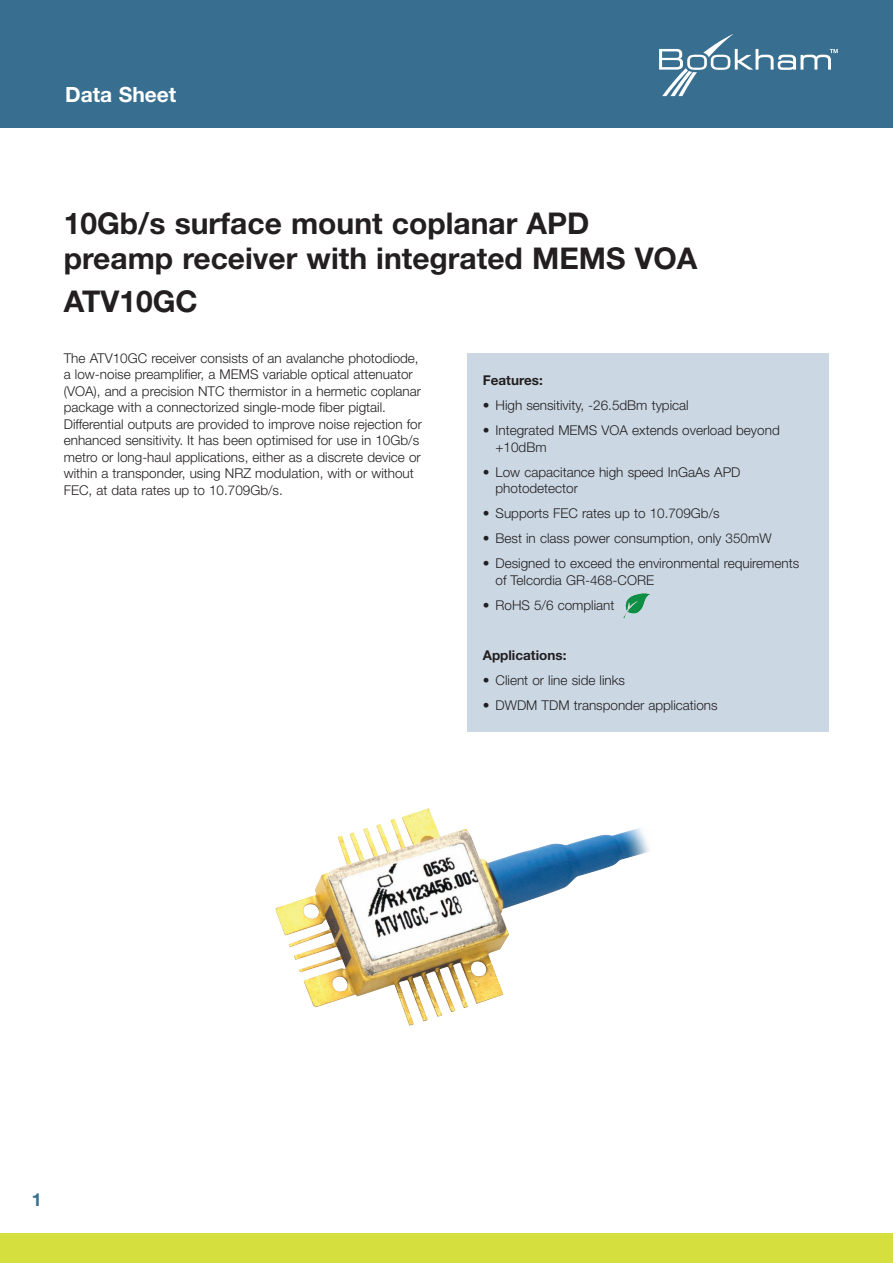
<style>
.page{position:relative;width:893px;height:1263px;background:#fff}
.page>*{position:absolute;margin:0;border:0;box-sizing:border-box;transform-origin:0 0}
.t1{font:700 30px/34.5px "Helvetica Neue";color:#231f20}
.t2{font:700 21px "Helvetica Neue";color:#fff}
.t3{font:700 18px "Helvetica Neue";color:#386e8f}
.t4{font:300 13.5px/16.5px "Helvetica Neue";color:#231f20}
.t5{font:700 13.5px "Helvetica Neue";color:#231f20}
</style>
<div class="page">
<div style="left:0;top:0;width:893px;height:128px;background:#386e8f"></div>
<svg style="left:659px;top:34px;width:179px;height:62px"></svg>
<div style="left:0;top:1233px;width:893px;height:30px;background:#d5df3e"></div>
<img style="left:275px;top:808px;width:375px;height:218px">
<div style="left:468px;top:353px;width:361px;height:378px;background:#cbd8e4"></div>
<img style="left:623px;top:593px;width:27px;height:25px">
<h2 class="t2" style="left:65px;top:87px;width:113px">Data Sheet</h2>
<h1 class="t1" style="left:64px;top:209px;width:635px">10Gb/s surface mount coplanar APD preamp receiver with integrated MEMS VOA</h1>
<h1 class="t1" style="left:64px;top:286px;width:135px">ATV10GC</h1>
<p class="t4" style="left:64px;top:351px;width:360px">The ATV10GC receiver consists of an avalanche photodiode, a low-noise preamplifier, a MEMS variable optical attenuator (VOA), and a precision NTC thermistor in a hermetic coplanar package with a connectorized single-mode fiber pigtail.<br>Differential outputs are provided to improve noise rejection for enhanced sensitivity. It has been optimised for use in 10Gb/s metro or long-haul applications, either as a discrete device or within a transponder, using NRZ modulation, with or without FEC, at data rates up to 10.709Gb/s.</p>
<p class="t5" style="left:483px;top:375px;width:62px">Features:</p>
<p class="t4" style="left:483px;top:398px;width:207px">• High sensitivity, -26.5dBm typical</p>
<p class="t4" style="left:495px;top:423px;width:286px;text-indent:-13px">• Integrated MEMS VOA extends overload beyond +10dBm</p>
<p class="t4" style="left:495px;top:465px;width:246px;text-indent:-13px">• Low capacitance high speed InGaAs APD photodetector</p>
<p class="t4" style="left:483px;top:506px;width:238px">• Supports FEC rates up to 10.709Gb/s</p>
<p class="t4" style="left:483px;top:531px;width:290px">• Best in class power consumption, only 350mW</p>
<p class="t4" style="left:495px;top:556px;width:305px;text-indent:-13px">• Designed to exceed the environmental requirements of Telcordia GR-468-CORE</p>
<p class="t4" style="left:483px;top:598px;width:133px">• RoHS 5/6 compliant</p>
<p class="t5" style="left:483px;top:650px;width:85px">Applications:</p>
<p class="t4" style="left:483px;top:673px;width:144px">• Client or line side links</p>
<p class="t4" style="left:483px;top:698px;width:236px">• DWDM TDM transponder applications</p>
<h3 class="t3" style="left:32px;top:1193px;width:12px">1</h3>
</div>
